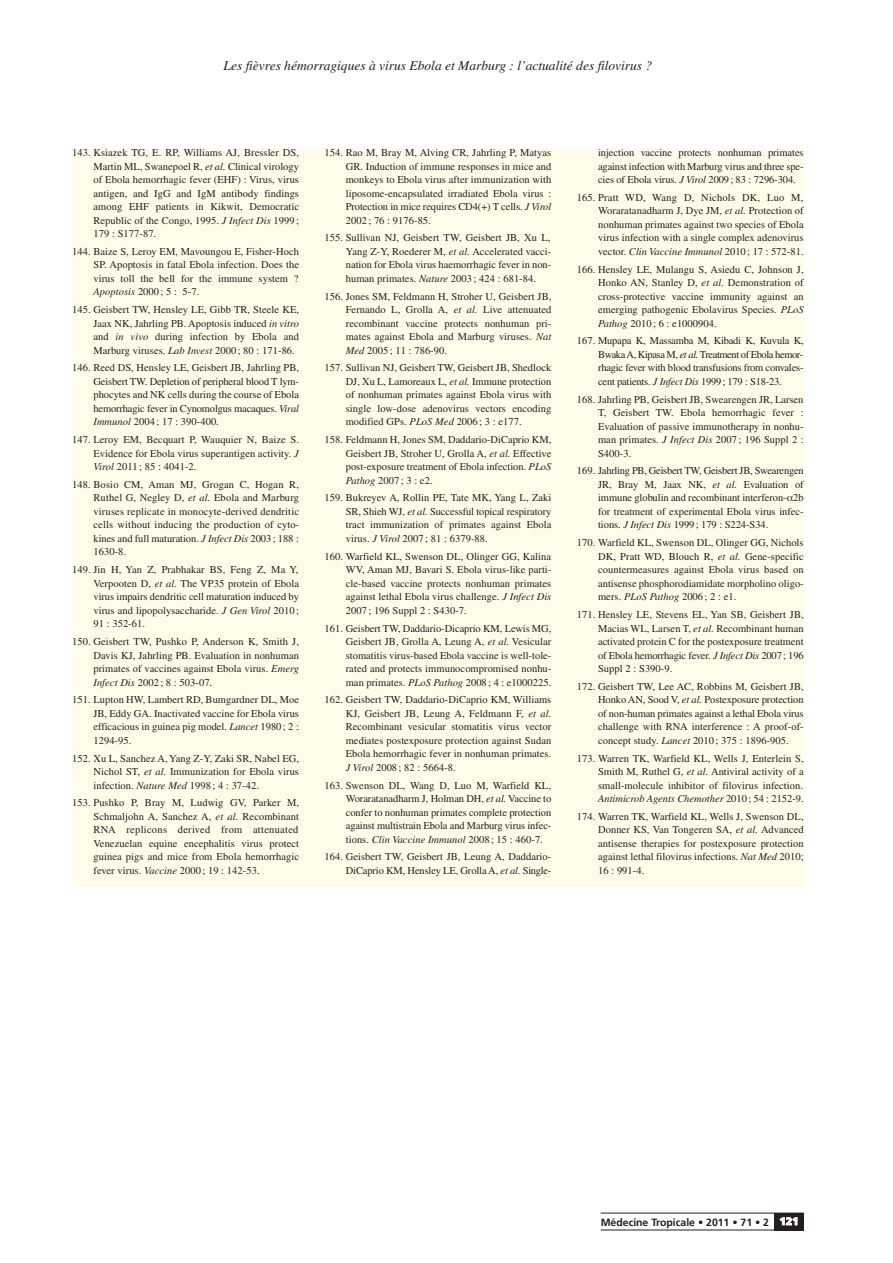
<style>
.page{position:relative;width:893px;height:1263px;background:#fff}
.page>*{position:absolute;margin:0;border:0;box-sizing:border-box;transform-origin:0 0}
.t1{font:italic 13.5px "Times";color:#231f20}
.t2{font:10.5px/13.5px "Times";letter-spacing:.005em;color:#231f20;text-align:justify}
.t3{font:700 10.5px "Frutiger";color:#231f20}
.s1{font-style:italic}
.s2{font-weight:900;color:#fff}
</style>
<div class="page">
<hr style="left:601px;top:1213px;width:203px;height:1px;background:#231f20">
<hr style="left:601px;top:1229px;width:203px;height:1px;background:#231f20">
<div style="left:774px;top:1213px;width:30px;height:17px;background:#231f20"></div>
<div style="left:72px;top:149px;width:732px;height:738px;background:#fffdea"></div>
<p class="t1" style="left:224px;top:61px;width:430px">Les fièvres hémorragiques à virus Ebola et Marburg : l’actualité des filovirus ?</p>
<p class="t2" style="left:93px;top:147px;width:207px;text-indent:-21px">143. Ksiazek TG, E. RP, Williams AJ, Bressler DS, Martin ML, Swanepoel R, <span class="s1">et al.</span> Clinical virology of Ebola hemorrhagic fever (EHF) : Virus, virus antigen, and IgG and IgM antibody findings among EHF patients in Kikwit, Democratic Republic of the Congo, 1995. <span class="s1">J Infect Dis</span> 1999 ; 179 : S177-87.</p>
<p class="t2" style="left:93px;top:246px;width:207px;text-indent:-21px">144. Baize S, Leroy EM, Mavoungou E, Fisher-Hoch SP. Apoptosis in fatal Ebola infection. Does the virus toll the bell for the immune system ?<br><span class="s1">Apoptosis</span> 2000 ; 5 : 5-7.</p>
<p class="t2" style="left:93px;top:304px;width:207px;text-indent:-21px">145. Geisbert TW, Hensley LE, Gibb TR, Steele KE, Jaax NK, Jahrling PB. Apoptosis induced <span class="s1">in vitro </span>and <span class="s1">in vivo</span> during infection by Ebola and Marburg viruses. <span class="s1">Lab Invest</span> 2000 ; 80 : 171-86.</p>
<p class="t2" style="left:93px;top:362px;width:207px;text-indent:-21px">146. Reed DS, Hensley LE, Geisbert JB, Jahrling PB, Geisbert TW. Depletion of peripheral blood T lym&shy;phocytes and NK cells during the course of Ebola hemorrhagic fever in Cynomolgus macaques. <span class="s1">Viral Immunol</span> 2004 ; 17 : 390-400.</p>
<p class="t2" style="left:93px;top:434px;width:207px;text-indent:-21px">147. Leroy EM, Becquart P, Wauquier N, Baize S.<br>Evidence for Ebola virus superantigen activity. <span class="s1">J Virol</span> 2011 ; 85 : 4041-2.</p>
<p class="t2" style="left:93px;top:479px;width:207px;text-indent:-21px">148. Bosio CM, Aman MJ, Grogan C, Hogan R, Ruthel G, Negley D, <span class="s1">et al.</span> Ebola and Marburg viruses replicate in monocyte-derived dendritic cells without inducing the production of cyto&shy;kines and full maturation. <span class="s1">J Infect Dis</span> 2003 ; 188 :<br>1630-8.</p>
<p class="t2" style="left:93px;top:564px;width:207px;text-indent:-21px">149. Jin H, Yan Z, Prabhakar BS, Feng Z, Ma Y, Verpooten D, <span class="s1">et al.</span> The VP35 protein of Ebola virus impairs dendritic cell maturation induced by virus and lipopolysaccharide. <span class="s1">J Gen Virol</span> 2010 ; 91 : 352-61.</p>
<p class="t2" style="left:93px;top:636px;width:207px;text-indent:-21px">150. Geisbert TW, Pushko P, Anderson K, Smith J, Davis KJ, Jahrling PB. Evaluation in nonhuman primates of vaccines against Ebola virus. <span class="s1">Emerg Infect Dis</span> 2002 ; 8 : 503-07.</p>
<p class="t2" style="left:93px;top:694px;width:207px;text-indent:-21px">151. Lupton HW, Lambert RD, Bumgardner DL, Moe JB, Eddy GA. Inactivated vaccine for Ebola virus efficacious in guinea pig model. <span class="s1">Lancet</span> 1980 ; 2 :<br>1294-95.</p>
<p class="t2" style="left:93px;top:752px;width:207px;text-indent:-21px">152. Xu L, Sanchez A,Yang Z-Y, Zaki SR, Nabel EG, Nichol ST, <span class="s1">et al.</span> Immunization for Ebola virus infection. <span class="s1">Nature Med</span> 1998 ; 4 : 37-42.</p>
<p class="t2" style="left:93px;top:797px;width:207px;text-indent:-21px">153. Pushko P, Bray M, Ludwig GV, Parker M, Schmaljohn A, Sanchez A, <span class="s1">et al.</span> Recombinant RNA replicons derived from attenuated Venezuelan equine encephalitis virus protect guinea pigs and mice from Ebola hemorrhagic fever virus. <span class="s1">Vaccine</span> 2000 ; 19 : 142-53.</p>
<p class="t2" style="left:346px;top:147px;width:207px;text-indent:-21px">154. Rao M, Bray M, Alving CR, Jahrling P, Matyas GR. Induction of immune responses in mice and monkeys to Ebola virus after immunization with liposome-encapsulated irradiated Ebola virus :<br>Protection in mice requires CD4(+) T cells. <span class="s1">J Virol </span>2002 ; 76 : 9176-85.</p>
<p class="t2" style="left:346px;top:232px;width:207px;text-indent:-21px">155. Sullivan NJ, Geisbert TW, Geisbert JB, Xu L, Yang Z-Y, Roederer M, <span class="s1">et al.</span> Accelerated vacci&shy;nation for Ebola virus haemorrhagic fever in non&shy;human primates. <span class="s1">Nature</span> 2003 ; 424 : 681-84.</p>
<p class="t2" style="left:346px;top:290px;width:207px;text-indent:-21px">156. Jones SM, Feldmann H, Stroher U, Geisbert JB, Fernando L, Grolla A, <span class="s1">et al.</span> Live attenuated recombinant vaccine protects nonhuman pri&shy;mates against Ebola and Marburg viruses. <span class="s1">Nat Med</span> 2005 ; 11 : 786-90.</p>
<p class="t2" style="left:346px;top:362px;width:207px;text-indent:-21px">157. Sullivan NJ, Geisbert TW, Geisbert JB, Shedlock DJ, Xu L, Lamoreaux L, <span class="s1">et al.</span> Immune protection of nonhuman primates against Ebola virus with single low-dose adenovirus vectors encoding modified GPs. <span class="s1">PLoS Med</span> 2006 ; 3 : e177.</p>
<p class="t2" style="left:346px;top:434px;width:207px;text-indent:-21px">158. Feldmann H, Jones SM, Daddario-DiCaprio KM, Geisbert JB, Stroher U, Grolla A, <span class="s1">et al.</span> Effective post-exposure treatment of Ebola infection. <span class="s1">PLoS Pathog</span> 2007 ; 3 : e2.</p>
<p class="t2" style="left:346px;top:492px;width:207px;text-indent:-21px">159. Bukreyev A, Rollin PE, Tate MK, Yang L, Zaki SR, Shieh WJ, <span class="s1">et al.</span> Successful topical respiratory tract immunization of primates against Ebola virus. <span class="s1">J Virol</span> 2007 ; 81 : 6379-88.</p>
<p class="t2" style="left:346px;top:550px;width:207px;text-indent:-21px">160. Warfield KL, Swenson DL, Olinger GG, Kalina WV, Aman MJ, Bavari S. Ebola virus-like parti&shy;cle-based vaccine protects nonhuman primates against lethal Ebola virus challenge. <span class="s1">J Infect Dis </span>2007 ; 196 Suppl 2 : S430-7.</p>
<p class="t2" style="left:346px;top:622px;width:207px;text-indent:-21px">161. Geisbert TW, Daddario-Dicaprio KM, Lewis MG, Geisbert JB, Grolla A, Leung A, <span class="s1">et al.</span> Vesicular stomatitis virus-based Ebola vaccine is well-tole&shy;rated and protects immunocompromised nonhu&shy;man primates. <span class="s1">PLoS Pathog</span> 2008 ; 4 : e1000225.</p>
<p class="t2" style="left:346px;top:694px;width:207px;text-indent:-21px">162. Geisbert TW, Daddario-DiCaprio KM, Williams KJ, Geisbert JB, Leung A, Feldmann F, <span class="s1">et al.<br></span>Recombinant vesicular stomatitis virus vector mediates postexposure protection against Sudan Ebola hemorrhagic fever in nonhuman primates.<br><span class="s1">J Virol</span> 2008 ; 82 : 5664-8.</p>
<p class="t2" style="left:346px;top:779px;width:207px;text-indent:-21px">163. Swenson DL, Wang D, Luo M, Warfield KL, Woraratanadharm J, Holman DH, <span class="s1">et al.</span> Vaccine to confer to nonhuman primates complete protection against multistrain Ebola and Marburg virus infec&shy;tions. <span class="s1">Clin Vaccine Immunol</span> 2008 ; 15 : 460-7.</p>
<p class="t2" style="left:325px;top:851px;width:228px;text-align:right">164. Geisbert TW, Geisbert JB, Leung A, Daddario-<br>DiCaprio KM, Hensley LE, Grolla A, <span class="s1">et al.</span> Single-</p>
<p class="t2" style="left:598px;top:147px;width:207px">injection vaccine protects nonhuman primates against infection with Marburg virus and three spe&shy;cies of Ebola virus. <span class="s1">J Virol</span> 2009; 83 : 7296-304.</p>
<p class="t2" style="left:598px;top:192px;width:207px;text-indent:-21px">165. Pratt WD, Wang D, Nichols DK, Luo M, Woraratanadharm J, Dye JM, <span class="s1">et al.</span> Protection of nonhuman primates against two species of Ebola virus infection with a single complex adenovirus vector. <span class="s1">Clin Vaccine Immunol</span> 2010 ; 17 : 572-81.</p>
<p class="t2" style="left:598px;top:263px;width:207px;text-indent:-21px">166. Hensley LE, Mulangu S, Asiedu C, Johnson J, Honko AN, Stanley D, <span class="s1">et al.</span> Demonstration of cross-protective vaccine immunity against an emerging pathogenic Ebolavirus Species. <span class="s1">PLoS Pathog</span> 2010 ; 6 : e1000904.</p>
<p class="t2" style="left:598px;top:335px;width:207px;text-indent:-21px">167. Mupapa K, Massamba M, Kibadi K, Kuvula K, BwakaA, Kipasa M, <span class="s1">et al.</span> Treatment of Ebola hemor&shy;rhagic fever with blood transfusions from convales&shy;cent patients. <span class="s1">J Infect Dis</span> 1999; 179 : S18-23.</p>
<p class="t2" style="left:598px;top:393px;width:207px;text-indent:-21px">168. Jahrling PB, Geisbert JB, Swearengen JR, Larsen T, Geisbert TW. Ebola hemorrhagic fever :<br>Evaluation of passive immunotherapy in nonhu&shy;man primates. <span class="s1">J Infect Dis</span> 2007 ; 196 Suppl 2 :<br>S400-3.</p>
<p class="t2" style="left:598px;top:465px;width:207px;text-indent:-21px">169. Jahrling PB, Geisbert TW, Geisbert JB, Swearengen JR, Bray M, Jaax NK, <span class="s1">et al.</span> Evaluation of immune globulin and recombinant interferon- 2b for treatment of experimental Ebola virus infec&shy;tions. <span class="s1">J Infect Dis</span> 1999; 179 : S224-S34.</p>
<p class="t2" style="left:598px;top:537px;width:207px;text-indent:-21px">170. Warfield KL, Swenson DL, Olinger GG, Nichols DK, Pratt WD, Blouch R, <span class="s1">et al.</span> Gene-specific countermeasures against Ebola virus based on antisense phosphorodiamidate morpholino oligo&shy;mers. <span class="s1">PLoS Pathog</span> 2006 ; 2 : e1.</p>
<p class="t2" style="left:598px;top:609px;width:207px;text-indent:-21px">171. Hensley LE, Stevens EL, Yan SB, Geisbert JB, Macias WL, Larsen T, <span class="s1">et al.</span> Recombinant human activated protein C for the postexposure treatment of Ebola hemorrhagic fever. <span class="s1">J Infect Dis</span> 2007; 196<br>Suppl 2 : S390-9.</p>
<p class="t2" style="left:598px;top:680px;width:207px;text-indent:-21px">172. Geisbert TW, Lee AC, Robbins M, Geisbert JB, Honko AN, Sood V, <span class="s1">et al.</span> Postexposure protection of non-human primates against a lethal Ebola virus challenge with RNA interference : A proof-of&shy;concept study. <span class="s1">Lancet</span> 2010 ; 375 : 1896-905.</p>
<p class="t2" style="left:598px;top:752px;width:207px;text-indent:-21px">173. Warren TK, Warfield KL, Wells J, Enterlein S, Smith M, Ruthel G, <span class="s1">et al.</span> Antiviral activity of a small-molecule inhibitor of filovirus infection.<br><span class="s1">Antimicrob Agents Chemother</span> 2010 ; 54 : 2152-9.</p>
<p class="t2" style="left:598px;top:810px;width:207px;text-indent:-21px">174. Warren TK, Warfield KL, Wells J, Swenson DL, Donner KS, Van Tongeren SA, <span class="s1">et al.</span> Advanced antisense therapies for postexposure protection against lethal filovirus infections. <span class="s1">Nat Med</span> 2010; 16 : 991-4.</p>
<p class="t3" style="left:601px;top:1218px;width:199px">Médecine Tropicale • 2011 • 71 • 2 <span class="s2">121</span></p>
</div>
